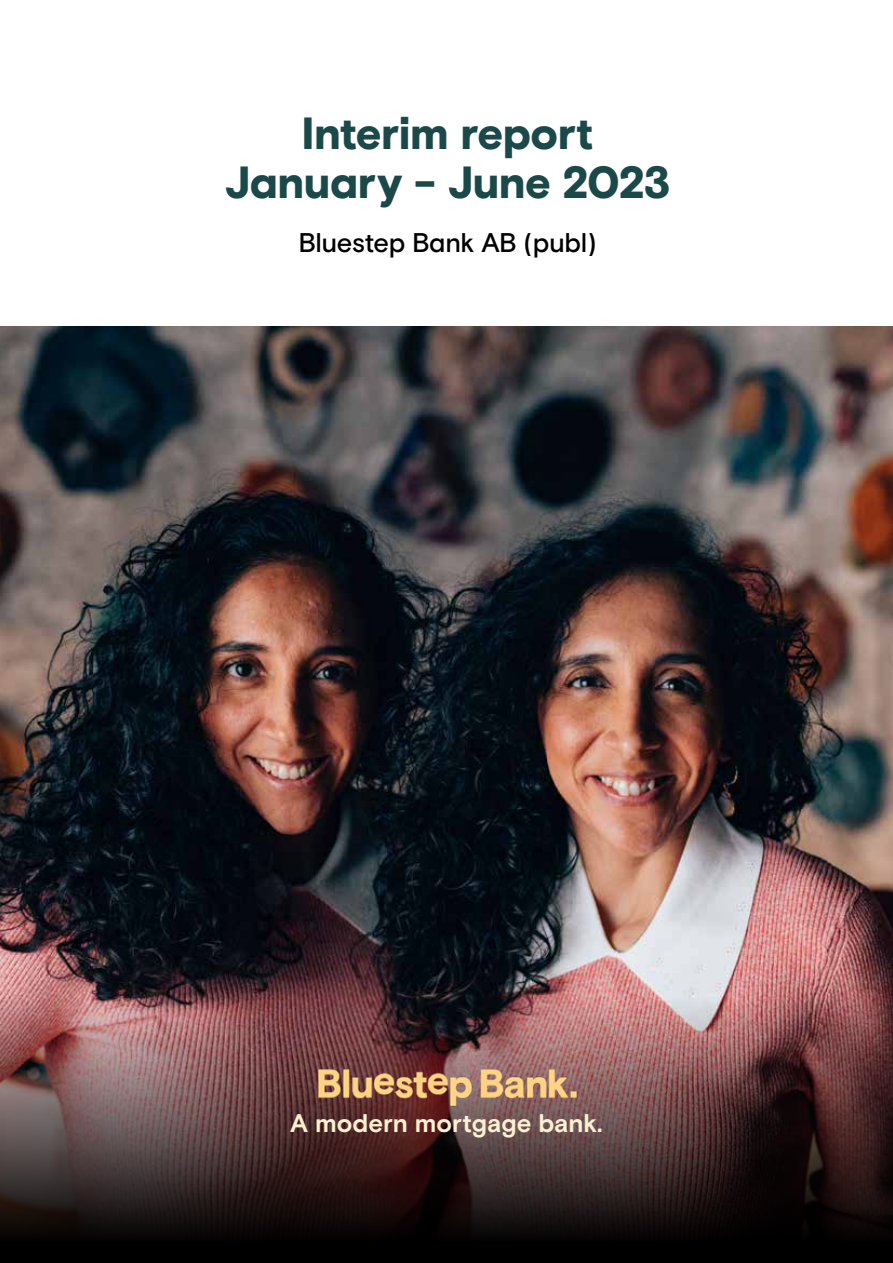
<style>
.page{position:relative;width:893px;height:1263px;background:#fff}
.page>*{position:absolute;margin:0;border:0;box-sizing:border-box;transform-origin:0 0}
.t1{font:900 45px/49.5px "Basis Grotesque Pro";letter-spacing:-.01em;color:#1b4949;text-align:center}
.t2{font:500 27px "Basis Grotesque Pro";letter-spacing:-.02em;color:#000}
.t3{font:700 25.5px "Basis Grotesque Pro";color:#fdf1d1}
</style>
<div class="page">
<img style="left:0;top:327px;width:893px;height:460px">
<img style="left:0;top:787px;width:893px;height:476px">
<img style="left:297px;top:1047px;width:301px;height:64px">
<p class="t1" style="left:225px;top:111px;width:448px">Interim report<br>January - June 2023</p>
<p class="t2" style="left:298px;top:226px;width:300px">Bluestep Bank AB (publ)</p>
<p class="t3" style="left:290px;top:1108px;width:314px">A modern mortgage bank.</p>
</div>
